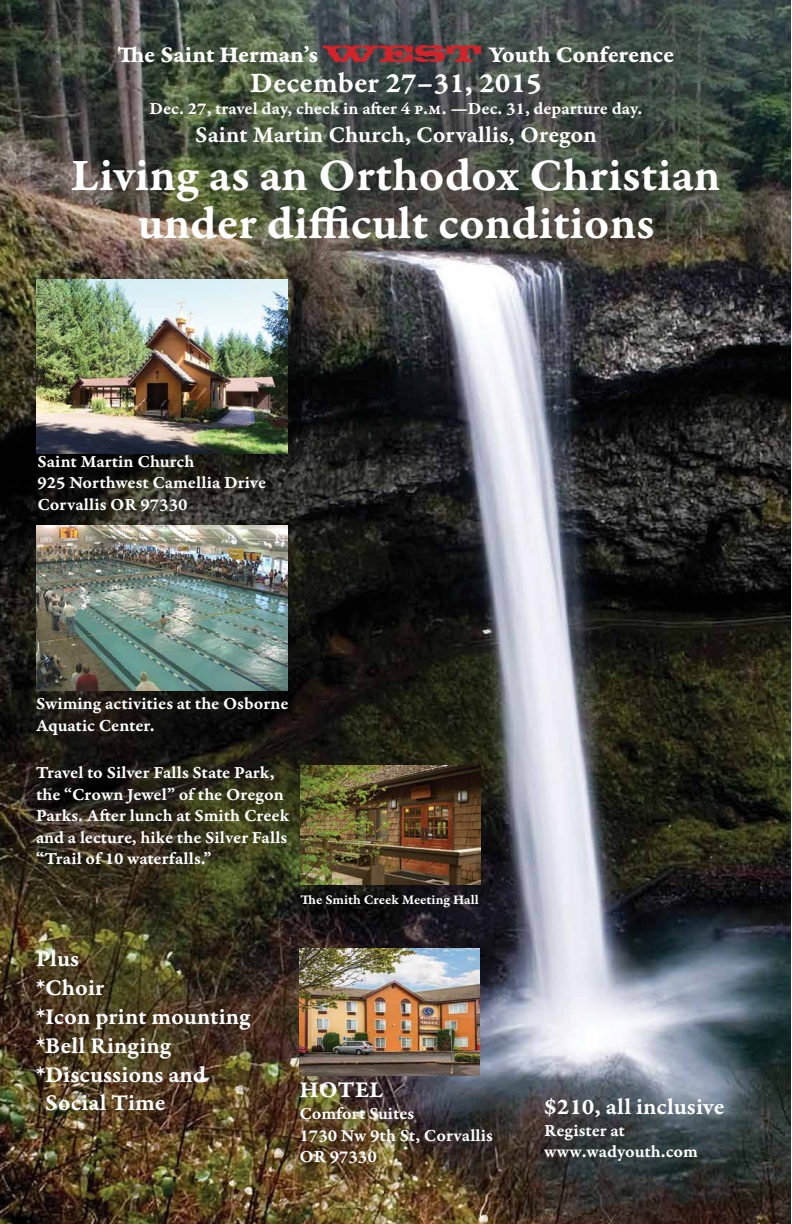
<style>
.page{position:relative;width:792px;height:1224px;background:#fff}
.page>*{position:absolute;margin:0;border:0;box-sizing:border-box;transform-origin:0 0}
.t1{font:48px/48px "Garamond Premr Pro Smbd Capt";color:#fff;text-align:center}
.t2{font:30px "Garamond Premr Pro Smbd Capt";color:#fff}
.t3{font:24px "Garamond Premr Pro Smbd Capt";color:#fff}
.t4{font:24px "Garamond Premr Pro Bd Capt";letter-spacing:-.01em;color:#fff}
.t5{font:18px/21.6px "Garamond Premr Pro Smbd Capt";color:#fff}
.t6{font:14px "Garamond Premr Pro Smbd Capt";letter-spacing:-.005em;color:#fff}
.s1{font-family:"Thunderbird BT";color:#d2232a}
</style>
<div class="page">
<img style="left:0;top:0;width:790px;height:1224px">
<img style="left:300px;top:949px;width:180px;height:127px">
<img style="left:36px;top:279px;width:252px;height:175px">
<img style="left:301px;top:765px;width:180px;height:120px">
<img style="left:36px;top:526px;width:252px;height:164px">
<h3 class="t4" style="left:118px;top:40px;width:558px">The Saint Herman’s <span class="s1">West</span> Youth Conference</h3>
<h2 class="t2" style="left:250px;top:65px;width:293px">December 27–31, 2015</h2>
<p class="t5" style="left:150px;top:98px;width:494px">Dec. 27, travel day, check in after 4 p.m. —Dec. 31, departure day.</p>
<h3 class="t3" style="left:195px;top:121px;width:403px">Saint Martin Church, Corvallis, Oregon</h3>
<h1 class="t1" style="left:71px;top:153px;width:651px">Living as an Orthodox Christian under difficult conditions</h1>
<p class="t5" style="left:37px;top:451px;width:230px">Saint Martin Church<br>925 Northwest Camellia Drive<br>Corvallis OR 97330</p>
<p class="t5" style="left:36px;top:693px;width:254px">Swiming activities at the Osborne<br>Aquatic Center.</p>
<p class="t5" style="left:36px;top:762px;width:255px">Travel to Silver Falls State Park, the “Crown Jewel” of the Oregon<br>Parks. After lunch at Smith Creek and a lecture, hike the Silver Falls “Trail of 10 waterfalls.”</p>
<p class="t6" style="left:301px;top:891px;width:180px">The Smith Creek Meeting Hall</p>
<h3 class="t3" style="left:36px;top:945px;width:45px">Plus</h3>
<h3 class="t3" style="left:36px;top:974px;width:70px">*Choir</h3>
<h3 class="t3" style="left:36px;top:1002px;width:216px">*Icon print mounting</h3>
<h3 class="t3" style="left:36px;top:1031px;width:137px">*Bell Ringing</h3>
<h3 class="t3" style="left:36px;top:1060px;width:172px">*Discussions and</h3>
<h3 class="t3" style="left:45px;top:1089px;width:122px">Social Time</h3>
<h3 class="t3" style="left:300px;top:1076px;width:85px">HOTEL</h3>
<p class="t5" style="left:300px;top:1103px;width:195px">Comfort Suites<br>1730 Nw 9th St, Corvallis<br>OR 97330</p>
<h3 class="t3" style="left:544px;top:1092px;width:182px">$210, all inclusive</h3>
<p class="t5" style="left:544px;top:1120px;width:155px">Register at www.wadyouth.com</p>
</div>
